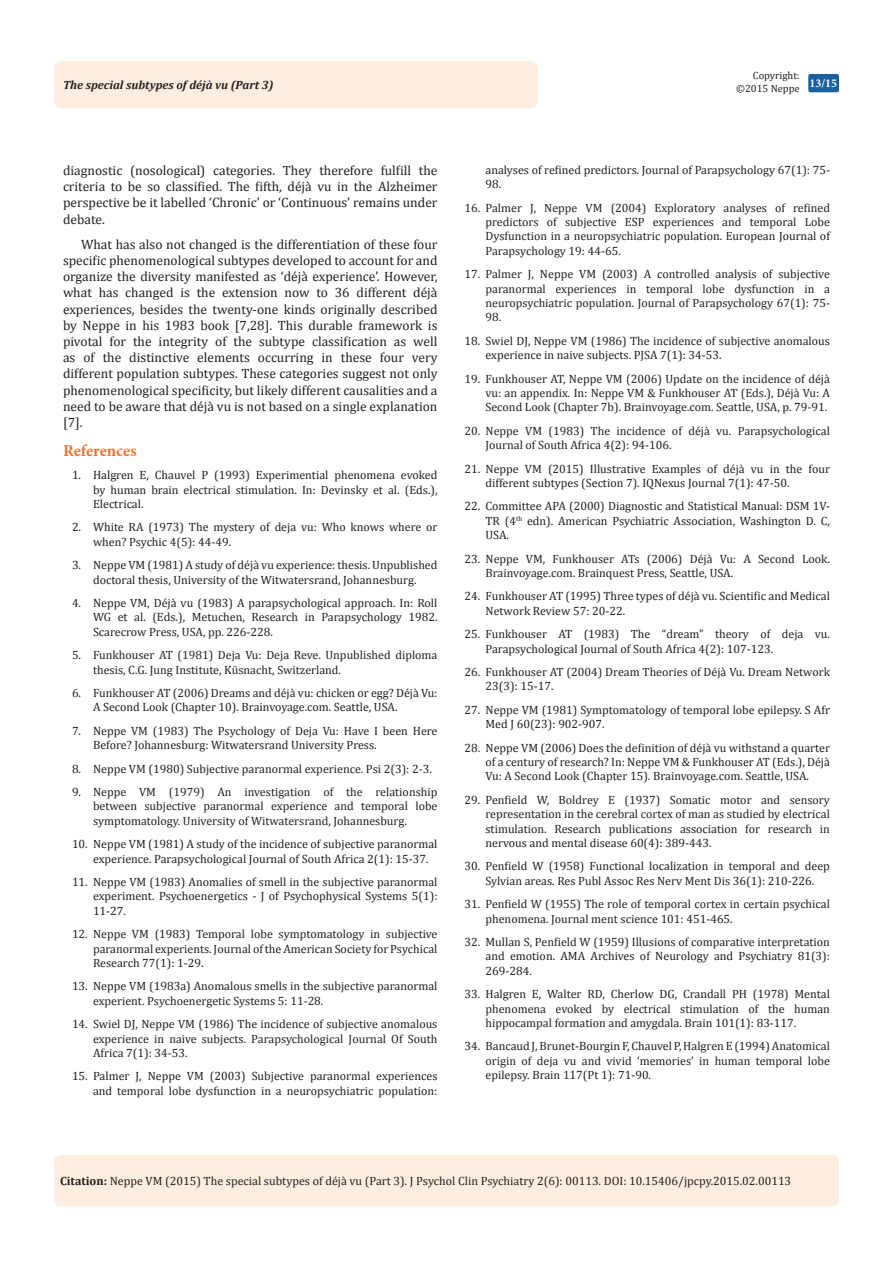
<style>
.page{position:relative;width:893px;height:1263px;background:#fff}
.page>*{position:absolute;margin:0;border:0;box-sizing:border-box;transform-origin:0 0}
.t1{font:700 16.5px "Minion Pro";letter-spacing:-.005em;color:#f37331}
.t2{font:13.5px/16.2px "Cambria";color:#231f20;text-align:justify}
.Citation{font:12px/14.4px "Cambria";color:#231f20}
.t3{font:italic 700 12px "Cambria";color:#231f20}
.t4{font:700 12px "Minion Pro";color:#fff}
.t5{font:10.5px "Cambria";color:#231f20}
.s1{font-weight:700}
</style>
<div class="page">
<div style="left:54px;top:61px;width:484px;height:47px;background:#feeee0;border-radius:8px"></div>
<div style="left:808px;top:74px;width:31px;height:18px;background:#18609d;border-radius:2px"></div>
<div style="left:54px;top:1155px;width:785px;height:51px;background:#feeee0;border-radius:7px"></div>
<p class="t5" style="left:753px;top:69px;width:48px">Copyright:</p>
<p class="t5" style="left:736px;top:82px;width:65px">©2015 Neppe</p>
<p class="t3" style="left:63px;top:77px;width:212px">The special subtypes of déjà vu (Part 3)</p>
<p class="t4" style="left:809px;top:75px;width:29px">13/15</p>
<p class="t2" style="left:63px;top:162px;width:376px">diagnostic (nosological) categories. They therefore fulfill the criteria to be so classified. The fifth, déjà vu in the Alzheimer perspective be it labelled ‘Chronic’ or ‘Continuous’ remains under debate.</p>
<p class="t2" style="left:63px;top:236px;width:376px;text-indent:18px">What has also not changed is the differentiation of these four specific phenomenological subtypes developed to account for and organize the diversity manifested as ‘déjà experience’. However, what has changed is the extension now to 36 different déjà experiences, besides the twenty-one kinds originally described by Neppe in his 1983 book [7,28]. This durable framework is pivotal for the integrity of the subtype classification as well as of the distinctive elements occurring in these four very different population subtypes. These categories suggest not only phenomenological specificity, but likely different causalities and a need to be aware that déjà vu is not based on a single explanation [7].</p>
<p class="t1" style="left:63px;top:439px;width:75px">References</p>
<p class="Citation" style="left:93px;top:468px;width:346px;text-align:justify;text-indent:-21px">1. Halgren E, Chauvel P (1993) Experimential phenomena evoked by human brain electrical stimulation. In: Devinsky et al. (Eds.), Electrical.</p>
<p class="Citation" style="left:93px;top:520px;width:346px;text-indent:-21px">2. White RA (1973) The mystery of deja vu: Who knows where or when? Psychic 4(5): 44-49.</p>
<p class="Citation" style="left:72px;top:558px;width:367px;text-align:center">3. Neppe VM (1981) A study of déjà vu experience: thesis. Unpublished doctoral thesis, University of the Witwatersrand, Johannesburg.</p>
<p class="Citation" style="left:93px;top:596px;width:346px;text-align:justify;text-indent:-21px">4. Neppe VM, Déjà vu (1983) A parapsychological approach. In: Roll WG et al. (Eds.), Metuchen, Research in Parapsychology 1982.<br>Scarecrow Press, USA, pp. 226-228.</p>
<p class="Citation" style="left:93px;top:648px;width:346px;text-indent:-21px">5. Funkhouser AT (1981) Deja Vu: Deja Reve. Unpublished diploma thesis, C.G. Jung Institute, Küsnacht, Switzerland.</p>
<p class="Citation" style="left:93px;top:686px;width:346px;text-indent:-21px">6. Funkhouser AT (2006) Dreams and déjà vu: chicken or egg? Déjà Vu:<br>A Second Look (Chapter 10). Brainvoyage.com. Seattle, USA.</p>
<p class="Citation" style="left:93px;top:723px;width:346px;text-indent:-21px">7. Neppe VM (1983) The Psychology of Deja Vu: Have I been Here<br>Before? Johannesburg: Witwatersrand University Press.</p>
<p class="Citation" style="left:72px;top:761px;width:361px">8. Neppe VM (1980) Subjective paranormal experience. Psi 2(3): 2-3.</p>
<p class="Citation" style="left:93px;top:785px;width:346px;text-align:justify;text-indent:-21px">9. Neppe VM (1979) An investigation of the relationship between subjective paranormal experience and temporal lobe symptomatology. University of Witwatersrand, Johannesburg.</p>
<p class="Citation" style="left:93px;top:837px;width:346px;text-indent:-21px">10. Neppe VM (1981) A study of the incidence of subjective paranormal experience. Parapsychological Journal of South Africa 2(1): 15-37.</p>
<p class="Citation" style="left:93px;top:875px;width:346px;text-align:justify;text-indent:-21px">11. Neppe VM (1983) Anomalies of smell in the subjective paranormal experiment. Psychoenergetics - J of Psychophysical Systems 5(1):<br>11-27.</p>
<p class="Citation" style="left:93px;top:927px;width:346px;text-align:justify;text-indent:-21px">12. Neppe VM (1983) Temporal lobe symptomatology in subjective paranormal experients. Journal of the American Society for Psychical Research 77(1): 1-29.</p>
<p class="Citation" style="left:93px;top:979px;width:346px;text-indent:-21px">13. Neppe VM (1983a) Anomalous smells in the subjective paranormal experient. Psychoenergetic Systems 5: 11-28.</p>
<p class="Citation" style="left:93px;top:1017px;width:346px;text-align:justify;text-indent:-21px">14. Swiel DJ, Neppe VM (1986) The incidence of subjective anomalous experience in naive subjects. Parapsychological Journal Of South Africa 7(1): 34-53.</p>
<p class="Citation" style="left:72px;top:1069px;width:367px;text-align:right">15. Palmer J, Neppe VM (2003) Subjective paranormal experiences and temporal lobe dysfunction in a neuropsychiatric population:</p>
<p class="Citation" style="left:485px;top:162px;width:346px">analyses of refined predictors. Journal of Parapsychology 67(1): 75-<br>98.</p>
<p class="Citation" style="left:485px;top:200px;width:346px;text-align:justify;text-indent:-21px">16. Palmer J, Neppe VM (2004) Exploratory analyses of refined predictors of subjective ESP experiences and temporal Lobe Dysfunction in a neuropsychiatric population. European Journal of Parapsychology 19: 44-65.</p>
<p class="Citation" style="left:485px;top:267px;width:346px;text-align:justify;text-indent:-21px">17. Palmer J, Neppe VM (2003) A controlled analysis of subjective paranormal experiences in temporal lobe dysfunction in a neuropsychiatric population. Journal of Parapsychology 67(1): 75- 98.</p>
<p class="Citation" style="left:485px;top:333px;width:346px;text-indent:-21px">18. Swiel DJ, Neppe VM (1986) The incidence of subjective anomalous experience in naive subjects. PJSA 7(1): 34-53.</p>
<p class="Citation" style="left:485px;top:371px;width:346px;text-align:justify;text-indent:-21px">19. Funkhouser AT, Neppe VM (2006) Update on the incidence of déjà vu: an appendix. In: Neppe VM &amp; Funkhouser AT (Eds.), Déjà Vu: A Second Look (Chapter 7b). Brainvoyage.com. Seattle, USA, p. 79-91.</p>
<p class="Citation" style="left:485px;top:423px;width:346px;text-indent:-21px">20. Neppe VM (1983) The incidence of déjà vu. Parapsychological<br>Journal of South Africa 4(2): 94-106.</p>
<p class="Citation" style="left:485px;top:461px;width:346px;text-indent:-21px">21. Neppe VM (2015) Illustrative Examples of déjà vu in the four different subtypes (Section 7). IQNexus Journal 7(1): 47-50.</p>
<p class="Citation" style="left:485px;top:499px;width:346px;text-align:justify;text-indent:-21px">22. Committee APA (2000) Diagnostic and Statistical Manual: DSM 1V-TR (4<sup>th</sup> edn). American Psychiatric Association, Washington D. C, USA.</p>
<p class="Citation" style="left:485px;top:551px;width:346px;text-indent:-21px">23. Neppe VM, Funkhouser ATs (2006) Déjà Vu: A Second Look.<br>Brainvoyage.com. Brainquest Press, Seattle, USA.</p>
<p class="Citation" style="left:485px;top:589px;width:346px;text-indent:-21px">24. Funkhouser AT (1995) Three types of déjà vu. Scientific and Medical<br>Network Review 57: 20-22.</p>
<p class="Citation" style="left:485px;top:627px;width:346px;text-indent:-21px">25. Funkhouser AT (1983) The “dream” theory of deja vu.<br>Parapsychological Journal of South Africa 4(2): 107-123.</p>
<p class="Citation" style="left:485px;top:665px;width:346px;text-indent:-21px">26. Funkhouser AT (2004) Dream Theories of Déjà Vu. Dream Network<br>23(3): 15-17.</p>
<p class="Citation" style="left:485px;top:702px;width:346px;text-indent:-21px">27. Neppe VM (1981) Symptomatology of temporal lobe epilepsy. S Afr<br>Med J 60(23): 902-907.</p>
<p class="Citation" style="left:485px;top:740px;width:346px;text-align:justify;text-indent:-21px">28. Neppe VM (2006) Does the definition of déjà vu withstand a quarter of a century of research? In: Neppe VM &amp; Funkhouser AT (Eds.), Déjà Vu: A Second Look (Chapter 15). Brainvoyage.com. Seattle, USA.</p>
<p class="Citation" style="left:485px;top:792px;width:346px;text-align:justify;text-indent:-21px">29. Penfield W, Boldrey E (1937) Somatic motor and sensory representation in the cerebral cortex of man as studied by electrical stimulation. Research publications association for research in nervous and mental disease 60(4): 389-443.</p>
<p class="Citation" style="left:464px;top:859px;width:367px;text-align:center">30. Penfield W (1958) Functional localization in temporal and deep<br>Sylvian areas. Res Publ Assoc Res Nerv Ment Dis 36(1): 210-226.</p>
<p class="Citation" style="left:485px;top:897px;width:346px;text-indent:-21px">31. Penfield W (1955) The role of temporal cortex in certain psychical phenomena. Journal ment science 101: 451-465.</p>
<p class="Citation" style="left:485px;top:935px;width:346px;text-align:justify;text-indent:-21px">32. Mullan S, Penfield W (1959) Illusions of comparative interpretation and emotion. AMA Archives of Neurology and Psychiatry 81(3):<br>269-284.</p>
<p class="Citation" style="left:485px;top:987px;width:346px;text-align:justify;text-indent:-21px">33. Halgren E, Walter RD, Cherlow DG, Crandall PH (1978) Mental phenomena evoked by electrical stimulation of the human hippocampal formation and amygdala. Brain 101(1): 83-117.</p>
<p class="Citation" style="left:485px;top:1039px;width:346px;text-align:justify;text-indent:-21px">34. Bancaud J, Brunet-Bourgin F, Chauvel P, Halgren E (1994) Anatomical origin of deja vu and vivid ‘memories’ in human temporal lobe epilepsy. Brain 117(Pt 1): 71-90.</p>
<p class="Citation" style="left:60px;top:1174px;width:733px"><span class="s1">Citation:</span> Neppe VM (2015) The special subtypes of déjà vu (Part 3). J Psychol Clin Psychiatry 2(6): 00113. DOI: 10.15406/jpcpy.2015.02.00113</p>
</div>
